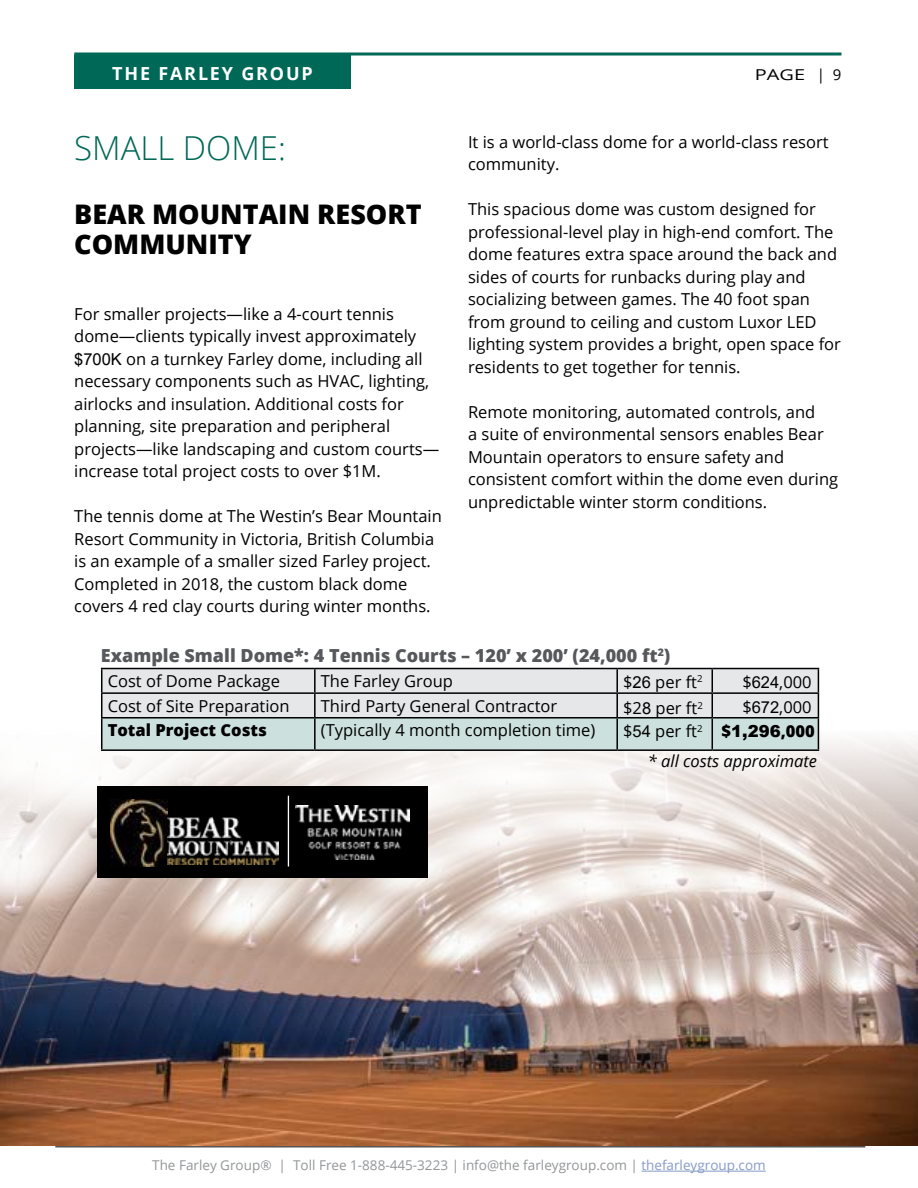
<style>
.page{position:relative;width:918px;height:1188px;background:#fff}
.page>*{position:absolute;margin:0;border:0;box-sizing:border-box;transform-origin:0 0}
.t1{font:300 33px "Open Sans";color:#006856}
.t2{font:800 27px/30px "Open Sans";color:#000}
.t3{font:800 18px "Open Sans";color:#57585b}
.t4{font:700 18px "Open Sans";letter-spacing:.1em;color:#fff}
.t5{font:16.5px/22.5px "Open Sans";color:#000}
.t6{font:italic 16.5px/30.3px "Open Sans";color:#000;text-align:right}
.t7{font:800 16.5px "Open Sans";color:#000}
.t8{font:15px "Open Sans";color:#000;scale:1.33 1}
.t9{font:13.5px "Open Sans";color:#939597}
.s1{font-family:"Arial"}
.s2{font-style:normal}
.s3{font-family:"Arial";font-style:normal}
.s4{font-weight:800;font-style:normal}
.s5{font-family:"Arial";font-weight:900;font-style:normal}
.s6{color:#869ac6}
</style>
<div class="page">
<svg style="left:74px;top:52px;width:768px;height:4px;background:#348678"></svg>
<div style="left:74px;top:56px;width:277px;height:33px;background:#006856"></div>
<hr style="left:641px;top:1171px;width:125px;height:1px;background:#869ac6">
<hr style="left:55px;top:1146px;width:810px;height:1px;background:#000">
<img style="left:0;top:730px;width:918px;height:416px">
<hr style="left:101px;top:668px;width:214px;height:1px;background:#000">
<hr style="left:315px;top:668px;width:302px;height:1px;background:#000">
<hr style="left:617px;top:668px;width:95px;height:1px;background:#000">
<hr style="left:712px;top:668px;width:107px;height:1px;background:#000">
<svg style="left:101px;top:669px;width:718px;height:80px;background:#d5dddc"></svg>
<hr style="left:101px;top:717px;width:214px;height:2px;background:#000">
<hr style="left:101px;top:719px;width:1px;height:30px;background:#000">
<hr style="left:315px;top:717px;width:302px;height:2px;background:#000">
<hr style="left:314px;top:719px;width:2px;height:30px;background:#000">
<hr style="left:617px;top:717px;width:95px;height:2px;background:#000">
<hr style="left:616px;top:719px;width:2px;height:30px;background:#000">
<hr style="left:712px;top:717px;width:107px;height:2px;background:#000">
<hr style="left:712px;top:719px;width:1px;height:30px;background:#000">
<hr style="left:818px;top:719px;width:1px;height:30px;background:#000">
<hr style="left:101px;top:749px;width:214px;height:2px;background:#000">
<hr style="left:315px;top:749px;width:302px;height:2px;background:#000">
<hr style="left:617px;top:749px;width:95px;height:2px;background:#000">
<hr style="left:712px;top:749px;width:107px;height:2px;background:#000">
<div style="left:97px;top:786px;width:330px;height:92px;background:#000"></div>
<img style="left:110px;top:799px;width:58px;height:68px">
<img style="left:168px;top:816px;width:111px;height:49px">
<img style="left:296px;top:805px;width:114px;height:54px">
<hr style="left:288px;top:796px;width:1px;height:71px;background:#fff">
<p class="t4" style="left:112px;top:61px;width:202px">THE FARLEY GROUP</p>
<p class="t8" style="left:755px;top:65px;width:67px">PAGE | 9</p>
<h1 class="t1" style="left:74px;top:126px;width:213px">SMALL DOME:</h1>
<h2 class="t2" style="left:74px;top:198px;width:349px">BEAR MOUNTAIN RESORT<br>COMMUNITY</h2>
<p class="t5" style="left:74px;top:302px;width:366px">For smaller projects—like a 4-court tennis dome—clients typically invest approximately <span class="s1">$700K</span> on a turnkey Farley dome, including all necessary components such as HVAC, lighting, airlocks and insulation. Additional costs for planning, site preparation and peripheral projects—like landscaping and custom courts— increase total project costs to over $1M.</p>
<p class="t5" style="left:74px;top:505px;width:369px">The tennis dome at The Westin’s Bear Mountain Resort Community in Victoria, British Columbia is an example of a smaller sized Farley project.<br>Completed in 2018, the custom black dome covers 4 red clay courts during winter months.</p>
<p class="t5" style="left:468px;top:130px;width:362px">It is a world-class dome for a world-class resort community.</p>
<p class="t5" style="left:468px;top:198px;width:374px">This spacious dome was custom designed for professional-level play in high-end comfort. The dome features extra space around the back and sides of courts for runbacks during play and socializing between games. The 40 foot span from ground to ceiling and custom Luxor LED lighting system provides a bright, open space for residents to get together for tennis.</p>
<p class="t5" style="left:468px;top:400px;width:372px">Remote monitoring, automated controls, and<br>a suite of environmental sensors enables Bear Mountain operators to ensure safety and consistent comfort within the dome even during unpredictable winter storm conditions.</p>
<p class="t3" style="left:101px;top:642px;width:571px">Example Small Dome*: 4 Tennis Courts – 120’ x 200’ (24,000 ft<sup>2</sup>)</p>
<p class="t5" style="left:108px;top:669px;width:174px">Cost of Dome Package</p>
<p class="t5" style="left:321px;top:669px;width:134px">The Farley Group</p>
<p class="t5" style="left:623px;top:670px;width:81px">$<span class="s1">26</span> per ft<sup>2</sup></p>
<p class="t5" style="left:742px;top:670px;width:71px">$<span class="s1">624</span>,000</p>
<p class="t5" style="left:108px;top:694px;width:184px">Cost of Site Preparation</p>
<p class="t5" style="left:321px;top:694px;width:238px">Third Party General Contractor</p>
<p class="t5" style="left:623px;top:697px;width:81px">$2<span class="s1">8</span> per ft<sup>2</sup></p>
<p class="t5" style="left:742px;top:695px;width:71px">$<span class="s1">672</span>,000</p>
<p class="t7" style="left:108px;top:718px;width:161px">Total Project Costs</p>
<p class="t5" style="left:321px;top:719px;width:276px">(Typically 4 month completion time)</p>
<p class="t6" style="left:623px;top:716px;width:195px"><span class="s2">$</span><span class="s3">54</span> <span class="s2">per ft</span><sup>2</sup> <span class="s4">$</span><span class="s5">1,296</span><span class="s4">,000 </span>* all costs approximate</p>
<p class="t9" style="left:152px;top:1156px;width:615px">The Farley Group® | Toll Free 1-888-445-3223 | info@the farleygroup.com | <span class="s6">thefarleygroup.com</span></p>
</div>
